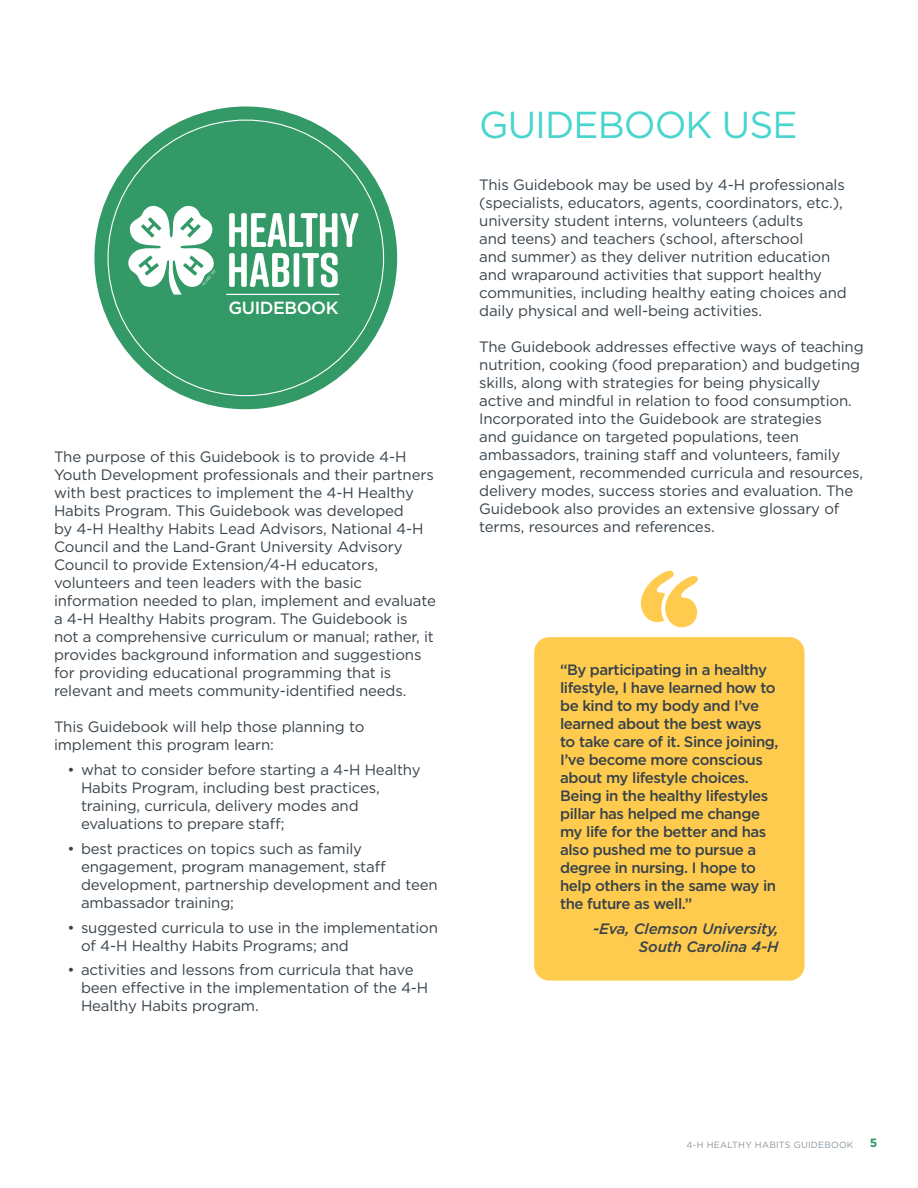
<style>
.page{position:relative;width:918px;height:1188px;background:#fff}
.page>*{position:absolute;margin:0;border:0;box-sizing:border-box;transform-origin:0 0}
.t1{font:37.5px "Gotham";letter-spacing:-.025em;color:#47d5cd}
.t2{font:500 17.55px "Gotham";letter-spacing:-.025em;color:#fff}
.t3{font:15px/18px "Gotham";letter-spacing:-.01em;color:#37424a}
.t4{font:500 15px/18px "Gotham";letter-spacing:-.03em;color:#37424a}
.t5{font:italic 500 15px/18px "Gotham";letter-spacing:-.01em;color:#37424a;text-align:right}
.t6{font:700 12px "Gotham";color:#396}
.t7{font:9px "Gotham";letter-spacing:.025em;color:#8996a0}
</style>
<div class="page">
<div style="left:94px;top:107px;width:303px;height:302px;background:#396;border-radius:50%"></div>
<hr style="left:227px;top:294px;width:112px;height:1px;background:#fff">
<svg style="left:229px;top:213px;width:130px;height:34px"></svg>
<svg style="left:229px;top:253px;width:60px;height:34px"></svg>
<div style="left:294px;top:253px;width:5px;height:34px;background:#fff;border-radius:2px"></div>
<svg style="left:302px;top:253px;width:36px;height:34px"></svg>
<svg style="left:128px;top:205px;width:88px;height:90px"></svg>
<div style="left:534px;top:637px;width:271px;height:344px;background:#ffcb4f;border-radius:15px"></div>
<svg style="left:641px;top:570px;width:57px;height:57px"></svg>
<p class="t2" style="left:229px;top:297px;width:111px">GUIDEBOOK</p>
<p class="t3" style="left:54px;top:448px;width:383px">The purpose of this Guidebook is to provide 4-H Youth Development professionals and their partners with best practices to implement the 4-H Healthy Habits Program. This Guidebook was developed<br>by 4-H Healthy Habits Lead Advisors, National 4-H Council and the Land-Grant University Advisory Council to provide Extension/4-H educators, volunteers and teen leaders with the basic information needed to plan, implement and evaluate a 4-H Healthy Habits program. The Guidebook is not a comprehensive curriculum or manual; rather, it provides background information and suggestions for providing educational programming that is relevant and meets community-identified needs.</p>
<p class="t3" style="left:54px;top:718px;width:312px">This Guidebook will help those planning to implement this program learn:</p>
<p class="t3" style="left:81px;top:761px;width:341px;text-indent:-14px">• what to consider before starting a 4-H Healthy Habits Program, including best practices, training, curricula, delivery modes and evaluations to prepare staff;</p>
<p class="t3" style="left:81px;top:839px;width:358px;text-indent:-14px">• best practices on topics such as family engagement, program management, staff development, partnership development and teen ambassador training;</p>
<p class="t3" style="left:81px;top:918px;width:359px;text-indent:-14px">• suggested curricula to use in the implementation of 4-H Healthy Habits Programs; and</p>
<p class="t3" style="left:81px;top:961px;width:349px;text-indent:-14px">• activities and lessons from curricula that have been effective in the implementation of the 4-H<br>Healthy Habits program.</p>
<p class="t1" style="left:479px;top:101px;width:320px">GUIDEBOOK USE</p>
<p class="t3" style="left:479px;top:175px;width:369px">This Guidebook may be used by 4-H professionals (specialists, educators, agents, coordinators, etc.), university student interns, volunteers (adults<br>and teens) and teachers (school, afterschool<br>and summer) as they deliver nutrition education and wraparound activities that support healthy communities, including healthy eating choices and daily physical and well-being activities.</p>
<p class="t3" style="left:479px;top:337px;width:386px">The Guidebook addresses effective ways of teaching nutrition, cooking (food preparation) and budgeting skills, along with strategies for being physically active and mindful in relation to food consumption.<br>Incorporated into the Guidebook are strategies<br>and guidance on targeted populations, teen ambassadors, training staff and volunteers, family engagement, recommended curricula and resources, delivery modes, success stories and evaluation. The Guidebook also provides an extensive glossary of terms, resources and references.</p>
<p class="t4" style="left:560px;top:661px;width:220px">“By participating in a healthy lifestyle, I have learned how to be kind to my body and I’ve learned about the best ways to take care of it. Since joining,<br>I’ve become more conscious about my lifestyle choices.<br>Being in the healthy lifestyles pillar has helped me change my life for the better and has also pushed me to pursue a degree in nursing. I hope to help others in the same way in the future as well.”</p>
<p class="t5" style="left:593px;top:919px;width:187px">-Eva, Clemson University,<br>South Carolina 4-H</p>
<p class="t7" style="left:687px;top:1139px;width:168px">4-H HEALTHY HABITS GUIDEBOOK</p>
<p class="t6" style="left:870px;top:1135px;width:9px">5</p>
</div>
